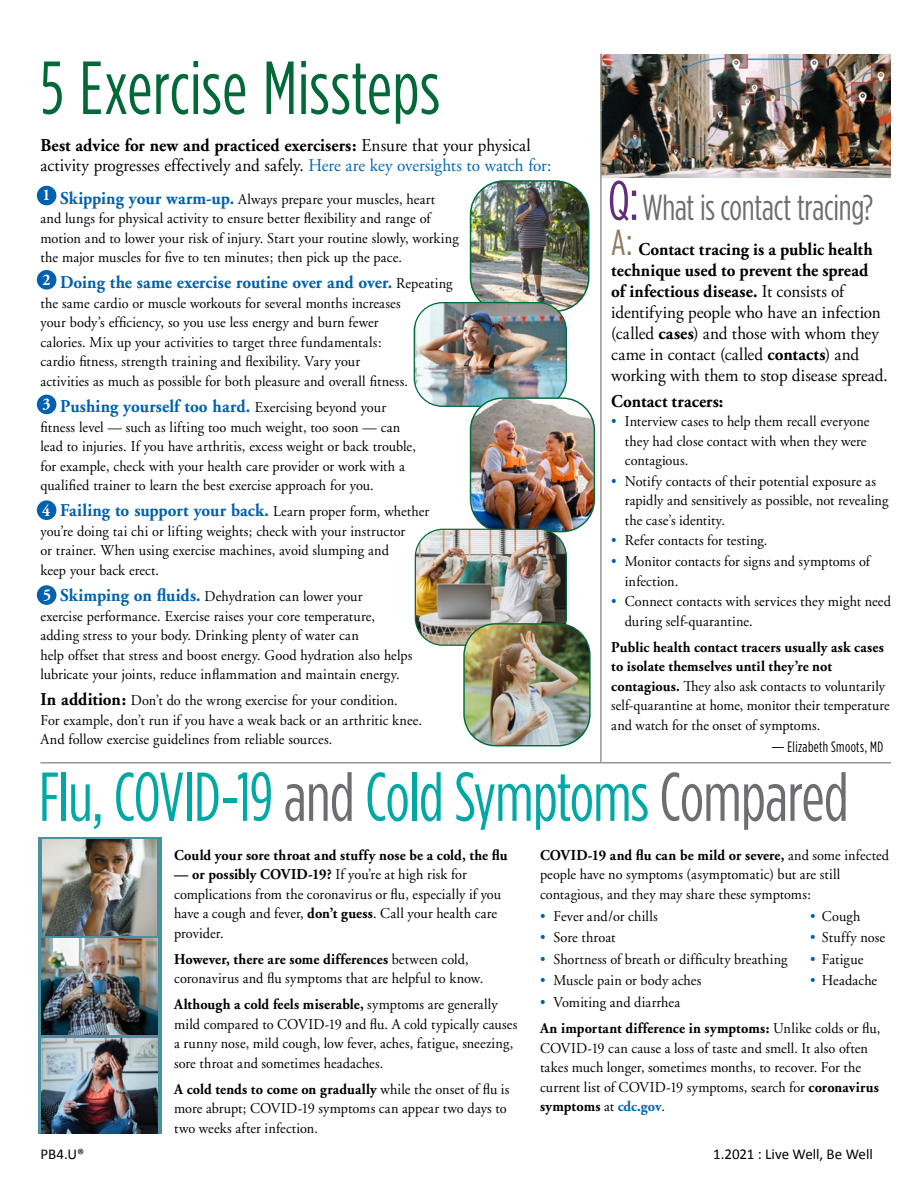
<style>
.page{position:relative;width:918px;height:1188px;background:#fff}
.page>*{position:absolute;margin:0;border:0;box-sizing:border-box;transform-origin:0 0}
.t1{font:75px "Gotham Condensed";letter-spacing:.005em;color:#006937;scale:.95 1}
.t2{font:69px "Gotham Condensed";letter-spacing:-.015em;color:#00a8a5;scale:.95 1}
.t3{font:36px "Gotham Condensed";letter-spacing:-.005em;color:#6d6e71;scale:.95 1}
.t4{font:18px/21px "Adobe Garamond Pro";color:#000;scale:.95 1}
.t5{font:700 18px "Adobe Garamond";letter-spacing:.005em;color:#0061af;scale:.95 1}
.t6{font:18px/19.5px "Adobe Garamond";color:#000;scale:.95 1}
.t7{font:700 18px "Adobe Garamond Pro";letter-spacing:.01em;color:#000;scale:.95 1}
.t8{font:700 16.35px "Adobe Garamond";color:#fff;scale:.95 1}
.t9{font:15px/19.5px "Adobe Garamond";letter-spacing:.01em;color:#000;scale:.95 1}
.t10{font:15px/19.5px "Adobe Garamond Pro";letter-spacing:.01em;color:#000;scale:.95 1}
.t11{font:700 15px "Adobe Garamond";letter-spacing:.01em;color:#000;scale:.95 1}
.subhead{font:15px "Calibri";letter-spacing:-.005em;color:#000}
.t12{font:15px "Gotham Condensed";letter-spacing:.03em;color:#000;scale:1.5 1}
.s1{font-weight:700}
.s2{color:#0066b3}
.s3{font-weight:700;font-size:18px;color:#0061af}
.s4{font-weight:400;font-size:15px;color:#000}
.s5{font-weight:700;font-size:18px}
.s6{font-size:55.5px;color:#642f7a}
.s7{font-family:"Gotham Condensed";font-size:36px;color:#927961}
.s8{color:#0061af}
.s9{color:#6d6e71}
.s10{font-weight:700;color:#0066b3}
</style>
<div class="page">
<img style="left:602px;top:54px;width:289px;height:123px">
<img style="left:471px;top:181px;width:116px;height:130px">
<div style="left:470px;top:180px;width:120px;height:132px;border:2px solid #006937;border-radius:34px"></div>
<img style="left:414px;top:303px;width:152px;height:103px">
<div style="left:414px;top:302px;width:153px;height:105px;border:1px solid #006937;border-radius:28px"></div>
<img style="left:471px;top:398px;width:123px;height:134px">
<div style="left:470px;top:397px;width:125px;height:135px;border:1px solid #006937;border-radius:32px"></div>
<img style="left:415px;top:529px;width:151px;height:116px">
<div style="left:415px;top:529px;width:152px;height:117px;border:1px solid #006937;border-radius:28px"></div>
<img style="left:464px;top:624px;width:125px;height:122px">
<div style="left:463px;top:623px;width:128px;height:123px;border:1px solid #006937;border-radius:32px"></div>
<div style="left:37px;top:270px;width:19px;height:20px;background:#0061af;border-radius:50%"></div>
<div style="left:37px;top:395px;width:19px;height:19px;background:#0061af;border-radius:50%"></div>
<div style="left:37px;top:500px;width:19px;height:20px;background:#0061af;border-radius:50%"></div>
<div style="left:37px;top:585px;width:19px;height:20px;background:#0061af;border-radius:50%"></div>
<div style="left:37px;top:186px;width:19px;height:19px;background:#0061af;border-radius:50%"></div>
<hr style="left:600px;top:54px;width:2px;height:708px;background:#999791">
<hr style="left:40px;top:762px;width:851px;height:2px;background:#999791">
<svg style="left:39px;top:837px;width:123px;height:297px;background:#518d99"></svg>
<img style="left:42px;top:839px;width:115px;height:97px">
<img style="left:42px;top:939px;width:115px;height:96px">
<img style="left:42px;top:1038px;width:115px;height:96px">
<p class="t1" style="left:40px;top:45px;width:422px">5 Exercise Missteps</p>
<p class="t6" style="left:40px;top:136px;width:539px"><span class="s1">Best advice for new and practiced exercisers:</span> Ensure that your physical activity progresses effectively and safely. <span class="s2">Here are key oversights to watch for:</span></p>
<p class="t9" style="left:40px;top:190px;width:442px;text-indent:20px"><span class="s3">Skipping your warm-up.</span> Always prepare your muscles, heart and lungs for physical activity to ensure better flexibility and range of motion and to lower your risk of injury. Start your routine slowly, working the major muscles for five to ten minutes; then pick up the pace.</p>
<p class="t5" style="left:60px;top:273px;width:415px">Doing the same exercise routine over and over. <span class="s4">Repeating</span></p>
<p class="t9" style="left:40px;top:294px;width:388px">the same cardio or muscle workouts for several months increases your body’s efficiency, so you use less energy and burn fewer calories. Mix up your activities to target three fundamentals: cardio fitness, strength training and flexibility. Vary your activities as much as possible for both pleasure and overall fitness.</p>
<p class="t5" style="left:60px;top:397px;width:345px">Pushing yourself too hard. <span class="s4">Exercising beyond your</span></p>
<p class="t9" style="left:40px;top:418px;width:397px">fitness level — such as lifting too much weight, too soon — can lead to injuries. If you have arthritis, excess weight or back trouble, for example, check with your health care provider or work with a qualified trainer to learn the best exercise approach for you.</p>
<p class="t5" style="left:60px;top:501px;width:390px">Failing to support your back. <span class="s4">Learn proper form, whether</span></p>
<p class="t9" style="left:40px;top:522px;width:386px">you’re doing tai chi or lifting weights; check with your instructor or trainer. When using exercise machines, avoid slumping and keep your back erect.</p>
<p class="t9" style="left:40px;top:587px;width:393px;text-indent:20px"><span class="s3">Skimping on fluids.</span> Dehydration can lower your<br>exercise performance. Exercise raises your core temperature, adding stress to your body. Drinking plenty of water can<br>help offset that stress and boost energy. Good hydration also helps lubricate your joints, reduce inflammation and maintain energy.</p>
<p class="t9" style="left:40px;top:691px;width:403px"><span class="s5">In addition:</span> Don’t do the wrong exercise for your condition.<br>For example, don’t run if you have a weak back or an arthritic knee.<br>And follow exercise guidelines from reliable sources.</p>
<p class="t8" style="left:43px;top:186px;width:10px">1</p>
<p class="t8" style="left:42px;top:271px;width:10px">2</p>
<p class="t8" style="left:42px;top:395px;width:10px">3</p>
<p class="t8" style="left:42px;top:501px;width:10px">4</p>
<p class="t8" style="left:43px;top:586px;width:10px">5</p>
<p class="t3" style="left:608px;top:187px;width:281px"><span class="s6">Q:</span>What is contact tracing?</p>
<p class="t4" style="left:611px;top:239px;width:293px"><span class="s7">A:</span> <span class="s1">Contact tracing is a public health technique used to prevent the spread<br>of infectious disease.</span> It consists of identifying people who have an infection (called <span class="s1">cases</span>) and those with whom they came in contact (called <span class="s1">contacts</span>) and working with them to stop disease spread.</p>
<p class="t7" style="left:611px;top:391px;width:120px">Contact tracers:</p>
<p class="t10" style="left:625px;top:412px;width:259px;text-indent:-14px"><span class="s8">•</span> Interview cases to help them recall everyone they had close contact with when they were contagious.</p>
<p class="t10" style="left:625px;top:472px;width:279px;text-indent:-14px"><span class="s8">•</span> Notify contacts of their potential exposure as rapidly and sensitively as possible, not revealing the case’s identity.</p>
<p class="t10" style="left:611px;top:532px;width:166px"><span class="s8">•</span> Refer contacts for testing.</p>
<p class="t10" style="left:625px;top:552px;width:260px;text-indent:-14px"><span class="s8">•</span> Monitor contacts for signs and symptoms of infection.</p>
<p class="t10" style="left:625px;top:592px;width:282px;text-indent:-14px"><span class="s8">•</span> Connect contacts with services they might need during self-quarantine.</p>
<p class="t10" style="left:611px;top:638px;width:294px"><span class="s1">Public health contact tracers usually ask cases to isolate themselves until they’re not contagious.</span> They also ask contacts to voluntarily self-quarantine at home, monitor their temperature and watch for the onset of symptoms.</p>
<p class="t12" style="left:771px;top:739px;width:76px">—Elizabeth Smoots, MD</p>
<p class="t2" style="left:39px;top:757px;width:854px">Flu, COVID-19 <span class="s9">and</span> Cold Symptoms <span class="s9">Compared</span></p>
<p class="t9" style="left:540px;top:846px;width:369px"><span class="s1">COVID-19 and flu can be mild or severe,</span> and some infected people have no symptoms (asymptomatic) but are still contagious, and they may share these symptoms:</p>
<p class="t9" style="left:540px;top:906px;width:125px"><span class="s8">•</span> Fever and/or chills</p>
<p class="t9" style="left:810px;top:906px;width:55px"><span class="s8">•</span> Cough</p>
<p class="t9" style="left:540px;top:928px;width:81px"><span class="s8">•</span> Sore throat</p>
<p class="t9" style="left:810px;top:928px;width:81px"><span class="s8">•</span> Stuffy nose</p>
<p class="t9" style="left:540px;top:950px;width:262px"><span class="s8">•</span> Shortness of breath or difficulty breathing</p>
<p class="t9" style="left:810px;top:950px;width:58px"><span class="s8">•</span> Fatigue</p>
<p class="t9" style="left:540px;top:971px;width:171px"><span class="s8">•</span> Muscle pain or body aches</p>
<p class="t9" style="left:810px;top:971px;width:72px"><span class="s8">•</span> Headache</p>
<p class="t9" style="left:540px;top:993px;width:149px"><span class="s8">•</span> Vomiting and diarrhea</p>
<p class="t9" style="left:540px;top:1019px;width:360px"><span class="s1">An important difference in symptoms:</span> Unlike colds or flu, COVID-19 can cause a loss of taste and smell. It also often takes much longer, sometimes months, to recover. For the current list of COVID-19 symptoms, search for <span class="s1">coronavirus symptoms</span> at <span class="s10">cdc.gov</span>.</p>
<p class="t11" style="left:174px;top:847px;width:353px">Could your sore throat and stuffy nose be a cold, the flu</p>
<p class="t9" style="left:174px;top:865px;width:346px"><span class="s1">— or possibly COVID-19?</span> If you’re at high risk for complications from the coronavirus or flu, especially if you have a cough and fever, <span class="s1">don’t guess</span>. Call your health care provider.</p>
<p class="t9" style="left:174px;top:950px;width:327px"><span class="s1">However, there are some differences</span> between cold, coronavirus and flu symptoms that are helpful to know.</p>
<p class="t9" style="left:174px;top:995px;width:363px"><span class="s1">Although a cold feels miserable,</span> symptoms are generally mild compared to COVID-19 and flu. A cold typically causes a runny nose, mild cough, low fever, aches, fatigue, sneezing, sore throat and sometimes headaches.</p>
<p class="t9" style="left:174px;top:1080px;width:354px"><span class="s1">A cold tends to come on gradually</span> while the onset of flu is more abrupt; COVID-19 symptoms can appear two days to two weeks after infection.</p>
<p class="subhead" style="left:40px;top:1145px;width:45px">PB4.U®</p>
<p class="subhead" style="left:713px;top:1145px;width:161px">1.2021 : Live Well, Be Well</p>
</div>
